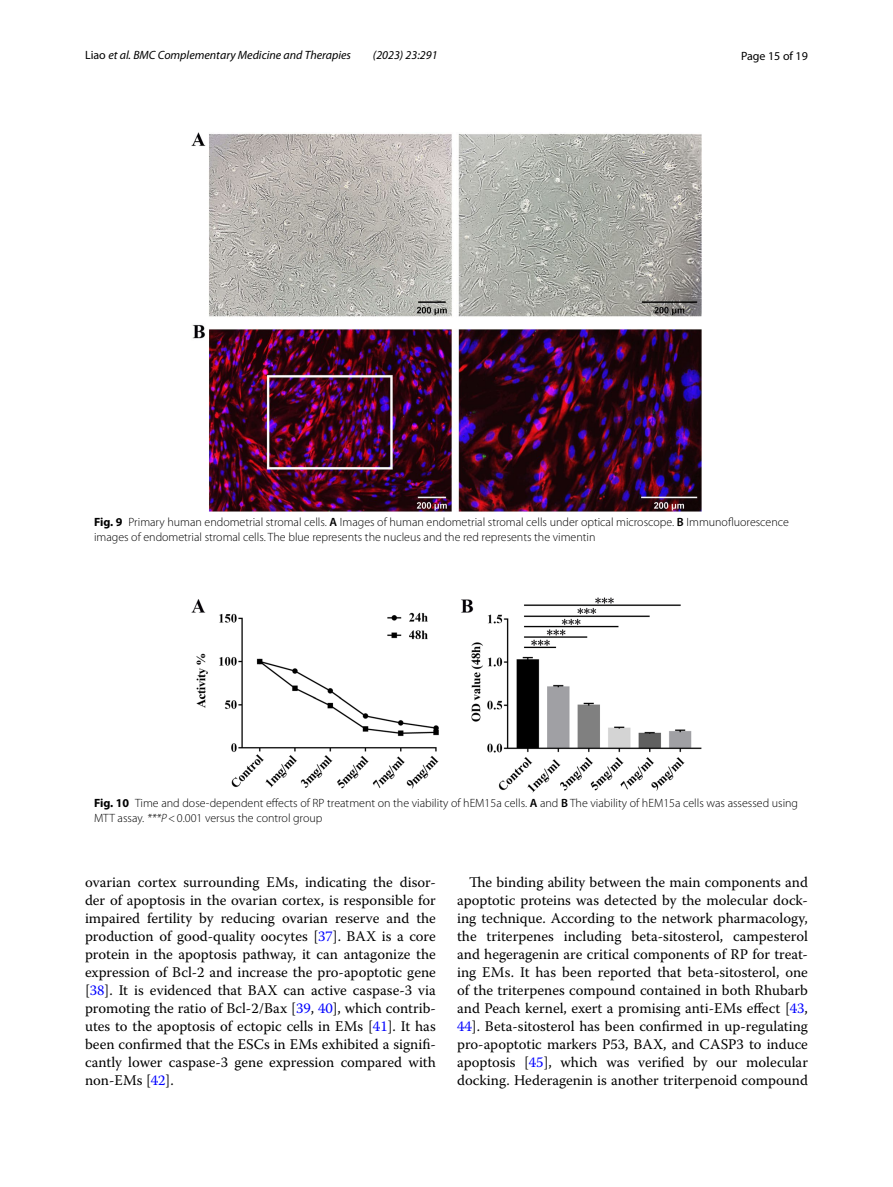
<style>
.page{position:relative;width:893px;height:1187px;background:#fff}
.page>*{position:absolute;margin:0;border:0;box-sizing:border-box;transform-origin:0 0}
.t1{font:14.7px/18px "Warnock Pro";color:#000;text-align:justify}
.t2{font:300 12px/15px "Myriad Pro";color:#000}
.t3{font:italic 12px "Myriad Pro";color:#000}
.t4{font:12px "Myriad Pro";color:#000}
.s1{font-style:normal}
.s2{font-weight:700}
.s3{font-weight:600}
.s4{font-style:italic}
.s5{color:#00f}
</style>
<div class="page">
<img style="left:191px;top:133px;width:511px;height:378px">
<img style="left:191px;top:597px;width:511px;height:195px">
<p class="t3" style="left:85px;top:48px;width:268px"><span class="s1">Liao</span> et al. BMC Complementary Medicine and Therapies</p>
<p class="t3" style="left:373px;top:48px;width:66px">(2023) 23:291</p>
<p class="t4" style="left:741px;top:48px;width:68px">Page 15 of 19</p>
<p class="t2" style="left:94px;top:515px;width:696px"><span class="s2">Fig. 9</span> Primary human endometrial stromal cells. <span class="s3">A</span> Images of human endometrial stromal cells under optical microscope. <span class="s3">B</span> Immunofluorescence images of endometrial stromal cells. The blue represents the nucleus and the red represents the vimentin</p>
<p class="t2" style="left:94px;top:795px;width:706px"><span class="s2">Fig. 10</span> Time and dose-dependent effects of RP treatment on the viability of hEM15a cells. <span class="s3">A</span> and <span class="s3">B</span> The viability of hEM15a cells was assessed using<br>MTT assay. <span class="s4">***P</span>&lt;0.001 versus the control group</p>
<p class="t1" style="left:85px;top:873px;width:352px">ovarian cortex surrounding EMs, indicating the disor&shy;der of apoptosis in the ovarian cortex, is responsible for impaired fertility by reducing ovarian reserve and the production of good-quality oocytes [<span class="s5">37</span>]. BAX is a core protein in the apoptosis pathway, it can antagonize the expression of Bcl-2 and increase the pro-apoptotic gene [<span class="s5">38</span>]. It is evidenced that BAX can active caspase-3 via promoting the ratio of Bcl-2/Bax [<span class="s5">39</span>, <span class="s5">40</span>], which contrib&shy;utes to the apoptosis of ectopic cells in EMs [<span class="s5">41</span>]. It has been confirmed that the ESCs in EMs exhibited a signifi&shy;cantly lower caspase-3 gene expression compared with non-EMs [<span class="s5">42</span>].</p>
<p class="t1" style="left:457px;top:873px;width:352px;text-indent:12px">The binding ability between the main components and apoptotic proteins was detected by the molecular dock&shy;ing technique. According to the network pharmacology, the triterpenes including beta-sitosterol, campesterol and hegeragenin are critical components of RP for treat&shy;ing EMs. It has been reported that beta-sitosterol, one of the triterpenes compound contained in both Rhubarb and Peach kernel, exert a promising anti-EMs effect [<span class="s5">43</span>, <span class="s5">44</span>]. Beta-sitosterol has been confirmed in up-regulating pro-apoptotic markers P53, BAX, and CASP3 to induce apoptosis [<span class="s5">45</span>], which was verified by our molecular docking. Hederagenin is another triterpenoid compound</p>
</div>
